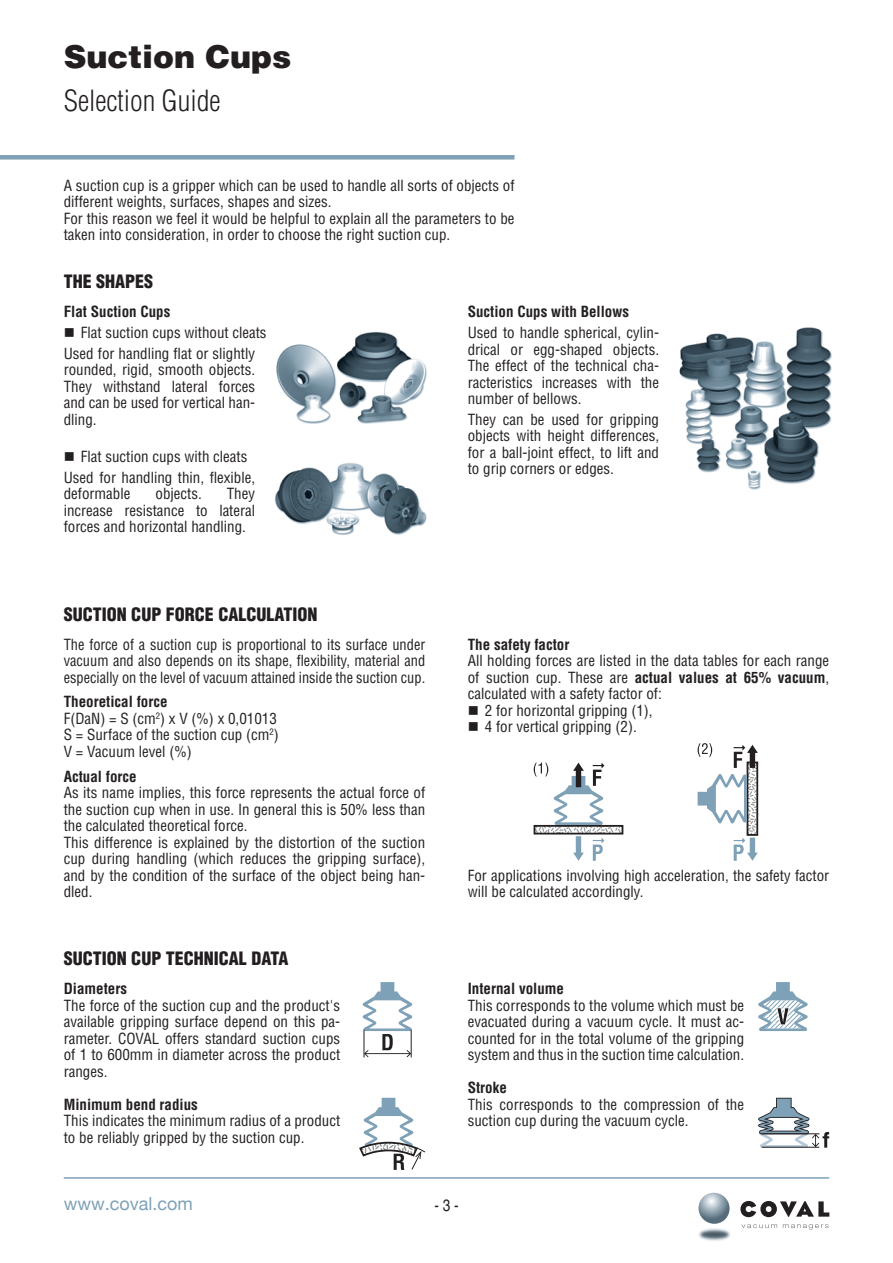
<style>
.page{position:relative;width:893px;height:1263px;background:#fff}
.page>*{position:absolute;margin:0;border:0;box-sizing:border-box;transform-origin:0 0}
.t1{font:900 31.5px "Helvetica";color:#231f20}
.t2{font:300 condensed 28.5px "Helvetica";color:#231f20}
.t3{font:900 condensed 18px "Helvetica";color:#231f20}
.t4{font:18px "Helvetica Neue";color:#7ea1b7}
.t5{font:condensed 16.5px "Helvetica";color:#231f20}
.t6{font:condensed 15px/16.5px "Helvetica";color:#231f20}
.t7{font:condensed 15px/16.5px "Helvetica";color:#231f20;text-align:justify;scale:.96 1}
.t8{font:700 condensed 15px "Helvetica";color:#231f20}
.s1{font-weight:700}
</style>
<div class="page">
<hr style="left:64px;top:1177px;width:765px;height:2px;background:#7ea1b7">
<img style="left:699px;top:1228px;width:32px;height:13px">
<svg style="left:741px;top:1224px;width:36px;height:4px"></svg>
<svg style="left:783px;top:1224px;width:45px;height:5px"></svg>
<svg style="left:740px;top:1201px;width:89px;height:16px"></svg>
<svg style="left:698px;top:1193px;width:32px;height:31px"></svg>
<div style="left:0;top:155px;width:514px;height:5px;background:#7ea1b7"></div>
<img style="left:276px;top:332px;width:151px;height:92px">
<img style="left:274px;top:463px;width:153px;height:72px">
<img style="left:679px;top:327px;width:153px;height:163px">
<svg style="left:538px;top:828px;width:82px;height:3px"></svg>
<div style="left:534px;top:825px;width:89px;height:9px;border:2px solid #231f20"></div>
<svg style="left:573px;top:836px;width:11px;height:25px"></svg>
<svg style="left:534px;top:763px;width:14px;height:13px"></svg>
<svg style="left:554px;top:763px;width:50px;height:62px"></svg>
<svg style="left:593px;top:838px;width:11px;height:23px"></svg>
<svg style="left:750px;top:768px;width:5px;height:65px"></svg>
<div style="left:747px;top:761px;width:11px;height:75px;border:2px solid #231f20"></div>
<svg style="left:698px;top:774px;width:49px;height:49px"></svg>
<svg style="left:698px;top:743px;width:14px;height:14px"></svg>
<svg style="left:734px;top:745px;width:24px;height:23px"></svg>
<svg style="left:734px;top:838px;width:24px;height:23px"></svg>
<svg style="left:359px;top:1098px;width:66px;height:72px"></svg>
<svg style="left:363px;top:982px;width:49px;height:75px"></svg>
<svg style="left:758px;top:982px;width:50px;height:49px"></svg>
<svg style="left:758px;top:1098px;width:71px;height:50px"></svg>
<hr style="left:762px;top:1133px;width:57px;height:1px;background:#231f20">
<hr style="left:762px;top:1147px;width:57px;height:1px;background:#231f20">
<h1 class="t1" style="left:64px;top:36px;width:229px">Suction Cups</h1>
<h2 class="t2" style="left:64px;top:83px;width:158px">Selection Guide</h2>
<p class="t6" style="left:64px;top:177px;width:452px">A suction cup is a gripper which can be used to handle all sorts of objects of different weights, surfaces, shapes and sizes.<br>For this reason we feel it would be helpful to explain all the parameters to be taken into consideration, in order to choose the right suction cup.</p>
<p class="t3" style="left:64px;top:270px;width:91px">THE SHAPES</p>
<p class="t8" style="left:64px;top:303px;width:108px">Flat Suction Cups</p>
<p class="t6" style="left:64px;top:322px;width:204px;line-height:20.7px">■ Flat suction cups without cleats<br>Used for handling flat or slightly</p>
<p class="t6" style="left:64px;top:362px;width:193px;text-align:justify">rounded, rigid, smooth objects.<br>They withstand lateral forces and can be used for vertical han&shy;dling.</p>
<p class="t6" style="left:64px;top:446px;width:193px;line-height:20.7px">■ Flat suction cups with cleats<br>Used for handling thin, flexible,</p>
<p class="t6" style="left:64px;top:486px;width:68px">deformable</p>
<p class="t6" style="left:156px;top:486px;width:48px">objects.</p>
<p class="t6" style="left:64px;top:486px;width:193px;text-align:justify;text-indent:163px">They increase resistance to lateral forces and horizontal handling.</p>
<p class="t8" style="left:468px;top:303px;width:163px">Suction Cups with Bellows</p>
<p class="t6" style="left:468px;top:324px;width:193px;text-align:justify">Used to handle spherical, cylin&shy;drical or egg-shaped objects.<br>The effect of the technical cha&shy;racteristics increases with the number of bellows.</p>
<p class="t6" style="left:468px;top:411px;width:193px;text-align:justify">They can be used for gripping objects with height differences, for a ball-joint effect, to lift and to grip corners or edges.</p>
<p class="t3" style="left:64px;top:603px;width:255px">SUCTION CUP FORCE CALCULATION</p>
<p class="t7" style="left:64px;top:636px;width:378px">The force of a suction cup is proportional to its surface under vacuum and also depends on its shape, flexibility, material and especially on the level of vacuum attained inside the suction cup.</p>
<p class="t6" style="left:64px;top:694px;width:217px"><span class="s1">Theoretical force<br></span>F(DaN) = S (cm<sup>2</sup>) x V (%) x 0,01013<br>S = Surface of the suction cup (cm<sup>2</sup>)<br>V = Vacuum level (%)</p>
<p class="t8" style="left:64px;top:767px;width:74px">Actual force</p>
<p class="t6" style="left:64px;top:784px;width:363px">As its name implies, this force represents the actual force of the suction cup when in use. In general this is 50% less than the calculated theoretical force.<br>This difference is explained by the distortion of the suction cup during handling (which reduces the gripping surface), and by the condition of the surface of the object being han&shy;dled.</p>
<p class="t3" style="left:64px;top:947px;width:226px">SUCTION CUP TECHNICAL DATA</p>
<p class="t8" style="left:64px;top:979px;width:65px">Diameters</p>
<p class="t6" style="left:64px;top:997px;width:278px;text-align:justify">The force of the suction cup and the product's available gripping surface depend on this pa&shy;rameter. COVAL offers standard suction cups of 1 to 600mm in diameter across the product ranges.</p>
<p class="t8" style="left:64px;top:1095px;width:136px">Minimum bend radius</p>
<p class="t6" style="left:64px;top:1112px;width:278px">This indicates the minimum radius of a product to be reliably gripped by the suction cup.</p>
<p class="t8" style="left:468px;top:635px;width:103px">The safety factor</p>
<p class="t6" style="left:468px;top:652px;width:363px;text-align:justify">All holding forces are listed in the data tables for each range of suction cup. These are <span class="s1">actual values at 65% vacuum</span>, calculated with a safety factor of:</p>
<p class="t6" style="left:468px;top:702px;width:186px">■ 2 for horizontal gripping (1),</p>
<p class="t6" style="left:468px;top:718px;width:171px">■ 4 for vertical gripping (2).</p>
<p class="t6" style="left:468px;top:867px;width:363px">For applications involving high acceleration, the safety factor will be calculated accordingly.</p>
<p class="t8" style="left:468px;top:979px;width:98px">Internal volume</p>
<p class="t6" style="left:468px;top:997px;width:278px;text-align:justify">This corresponds to the volume which must be evacuated during a vacuum cycle. It must ac&shy;counted for in the total volume of the gripping system and thus in the suction time calculation.</p>
<p class="t8" style="left:468px;top:1078px;width:41px">Stroke</p>
<p class="t6" style="left:468px;top:1096px;width:278px">This corresponds to the compression of the suction cup during the vacuum cycle.</p>
<p class="t4" style="left:64px;top:1188px;width:130px">www.coval.com</p>
<p class="t5" style="left:434px;top:1196px;width:26px">- 3 -</p>
</div>
